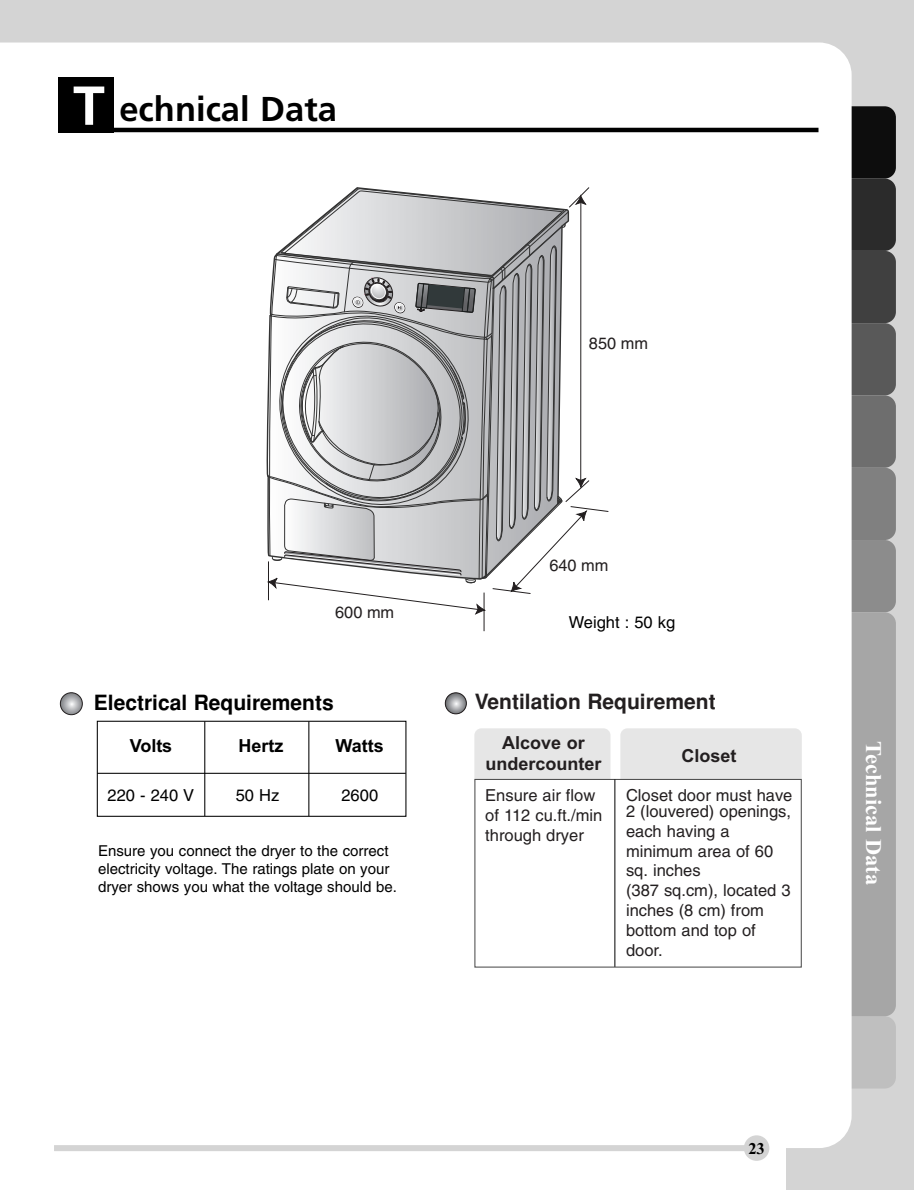
<style>
.page{position:relative;width:914px;height:1190px;background:#d4d4d4}
.page>*{position:absolute;margin:0;border:0;box-sizing:border-box;transform-origin:0 0}
.t1{font:700 52.5px "Helvetica";color:#fff}
.t2{font:700 34.5px "Frutiger";color:#000}
.t3{font:700 22.5px "Times New Roman";color:#fff}
.t4{font:700 21px "Helvetica";color:#000}
.t5{font:700 21px "Helvetica";color:#231f20}
.t6{font:700 18px/21.6px "Arial";color:#231f20;text-align:center}
.t7{font:700 18px "Arial";color:#000}
.t8{font:16.5px/19.8px "Helvetica";color:#231f20}
.t9{font:16.5px "Helvetica";color:#000}
.t10{font:700 16.5px "Times New Roman";color:#000}
.t11{font:16.35px "Helvetica";color:#231f20}
.t12{font:15px/18px "Helvetica";color:#000}
</style>
<div class="page">
<div style="left:832px;top:106px;width:64px;height:73px;background:#0d0d0d;border-radius:11px"></div>
<div style="left:832px;top:179px;width:64px;height:72px;background:#2b2b2b;border-radius:11px"></div>
<div style="left:832px;top:251px;width:64px;height:72px;background:#404040;border-radius:11px"></div>
<div style="left:832px;top:323px;width:64px;height:72px;background:#595959;border-radius:11px"></div>
<div style="left:832px;top:395px;width:64px;height:73px;background:#6e6e6e;border-radius:11px"></div>
<div style="left:832px;top:468px;width:64px;height:72px;background:#808080;border-radius:11px"></div>
<div style="left:832px;top:540px;width:64px;height:72px;background:#8c8c8c;border-radius:11px"></div>
<div style="left:832px;top:1016px;width:64px;height:73px;background:#bfbfbf;border-radius:11px"></div>
<div style="left:832px;top:612px;width:64px;height:404px;background:#a6a6a6;border-radius:11px"></div>
<div style="left:0;top:1129px;width:785px;height:61px;background:#fff"></div>
<div style="left:0;top:43px;width:852px;height:1105px;background:#fff"></div>
<div style="left:744px;top:1135px;width:25px;height:26px;background:#d4d4d4;border-radius:50%"></div>
<div style="left:54px;top:1145px;width:695px;height:6px;background:#d4d4d4"></div>
<div style="left:58px;top:77px;width:56px;height:55px;background:#000"></div>
<hr style="left:58px;top:128px;width:760px;height:4px;background:#000">
<svg style="left:267px;top:187px;width:342px;height:457px"></svg>
<svg style="left:60px;top:693px;width:22px;height:22px"></svg>
<div style="left:60px;top:692px;width:23px;height:23px;border:1px solid #231f20;border-radius:50%"></div>
<div style="left:97px;top:721px;width:309px;height:96px;border:1px solid #000"></div>
<hr style="left:97px;top:773px;width:309px;height:1px;background:#000">
<hr style="left:308px;top:721px;width:1px;height:95px;background:#000">
<hr style="left:204px;top:721px;width:1px;height:95px;background:#000">
<div style="left:474px;top:728px;width:136px;height:59px;background:#e6e6e6;border-radius:7px"></div>
<div style="left:620px;top:728px;width:182px;height:59px;background:#e6e6e6;border-radius:7px"></div>
<div style="left:475px;top:779px;width:326px;height:188px;background:#fff"></div>
<div style="left:474px;top:779px;width:328px;height:189px;border:1px solid #4d4d4d"></div>
<hr style="left:615px;top:779px;width:1px;height:188px;background:#000">
<svg style="left:445px;top:693px;width:21px;height:21px"></svg>
<div style="left:445px;top:693px;width:21px;height:21px;border:1px solid #231f20;border-radius:50%"></div>
<h1 class="t1" style="left:73px;top:87px;width:34px">T</h1>
<h2 class="t2" style="left:119px;top:95px;width:219px">echnical Data</h2>
<p class="t11" style="left:589px;top:337px;width:61px">850 mm</p>
<p class="t11" style="left:335px;top:606px;width:61px">600 mm</p>
<p class="t4" style="left:94px;top:695px;width:241px">Electrical Requirements</p>
<p class="t7" style="left:130px;top:739px;width:44px">Volts</p>
<p class="t7" style="left:238px;top:739px;width:46px">Hertz</p>
<p class="t7" style="left:336px;top:739px;width:50px">Watts</p>
<p class="t9" style="left:108px;top:789px;width:88px">220 - 240 V</p>
<p class="t9" style="left:236px;top:789px;width:45px">50 Hz</p>
<p class="t9" style="left:341px;top:789px;width:38px">2600</p>
<p class="t12" style="left:98px;top:844px;width:300px">Ensure you connect the dryer to the correct electricity voltage. The ratings plate on your dryer shows you what the voltage should be.</p>
<p class="t11" style="left:549px;top:559px;width:61px">640 mm</p>
<p class="t9" style="left:569px;top:616px;width:108px">Weight : 50 kg</p>
<p class="t5" style="left:475px;top:694px;width:242px">Ventilation Requirement</p>
<p class="t6" style="left:485px;top:733px;width:118px">Alcove or undercounter</p>
<p class="t6" style="left:682px;top:747px;width:56px">Closet</p>
<p class="t8" style="left:485px;top:787px;width:119px">Ensure air flow of 112 cu.ft./min through dryer</p>
<p class="t8" style="left:626px;top:789px;width:168px;line-height:15.6px">Closet door must have<br>2 (louvered) openings,</p>
<p class="t8" style="left:626px;top:823px;width:166px">each having a minimum area of 60 sq. inches<br>(387 sq.cm), located 3 inches (8 cm) from bottom and top of door.</p>
<h3 class="t3" style="left:881px;top:741px;width:146px;rotate:90deg">Technical Data</h3>
<p class="t10" style="left:748px;top:1143px;width:18px">23</p>
</div>
